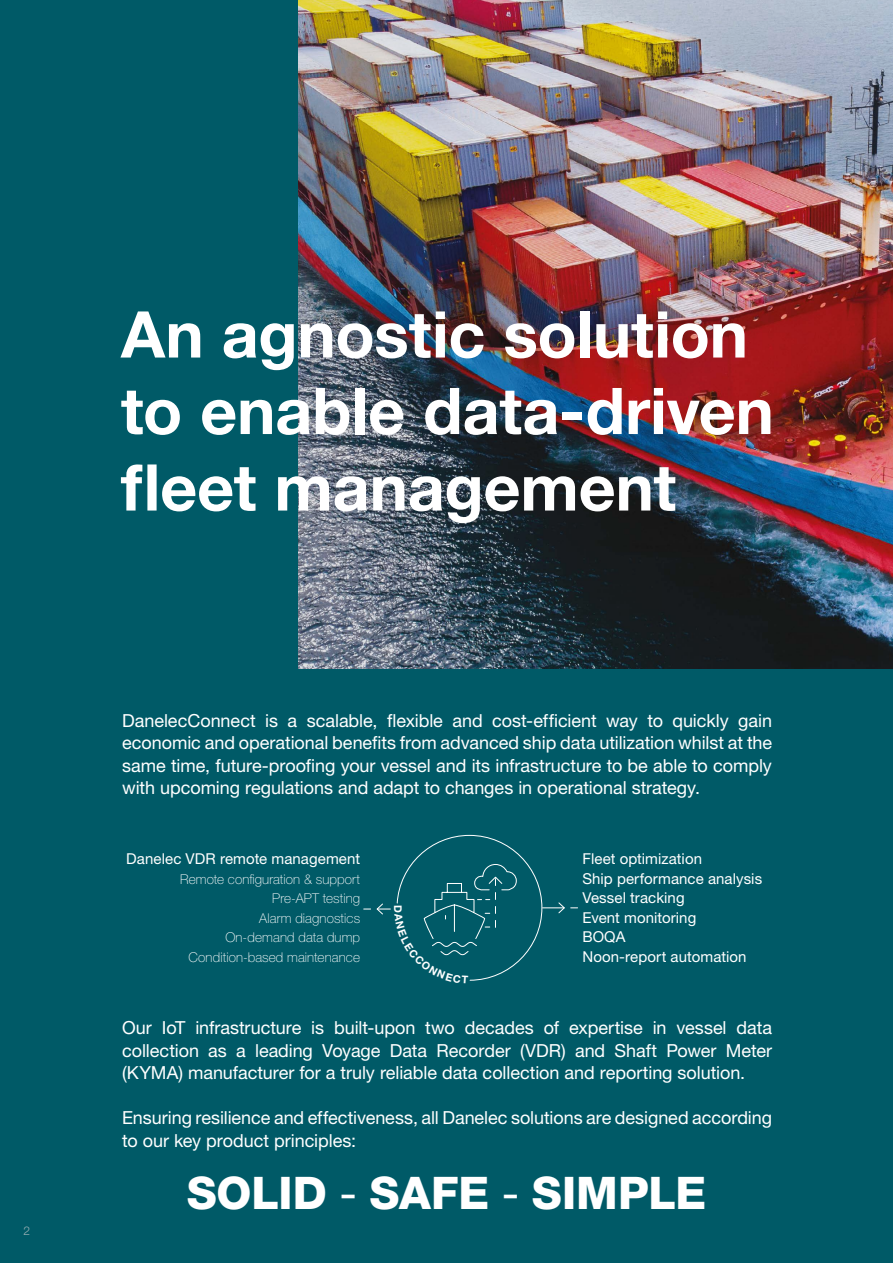
<style>
.page{position:relative;width:893px;height:1263px;background:#005a67}
.page>*{position:absolute;margin:0;border:0;box-sizing:border-box;transform-origin:0 0}
.t1{font:700 64.5px/76.5px "Helvetica Neue LT Pro";color:#fff}
.t2{font:800 45px "Helvetica Neue LT Pro";color:#fff}
.t3{font:18px/22.5px "Helvetica Neue LT Pro";letter-spacing:-.005em;color:#fff;text-align:justify}
.t4{font:15px/19.5px "Helvetica Neue LT Pro";letter-spacing:.005em;color:#fff}
.t5{font:100 13.5px/19.5px "Helvetica Neue LT Pro";letter-spacing:.01em;color:#fff;text-align:right}
.t6{font:300 12px "Helvetica Neue LT Pro";color:#98afb3}
.s1{font-weight:400}
</style>
<div class="page">
<img style="left:299px;top:0;width:594px;height:669px">
<svg style="left:364px;top:834px;width:214px;height:147px"></svg>
<p class="t6" style="left:24px;top:1224px;width:8px">2</p>
<h1 class="t1" style="left:121px;top:295px;width:654px">An agnostic solution to enable data-driven fleet management</h1>
<p class="t3" style="left:122px;top:709px;width:651px">DanelecConnect is a scalable, flexible and cost-efficient way to quickly gain economic and operational benefits from advanced ship data utilization whilst at the same time, future-proofing your vessel and its infrastructure to be able to comply with upcoming regulations and adapt to changes in operational strategy.</p>
<p class="t4" style="left:126px;top:849px;width:235px">Danelec VDR remote management</p>
<p class="t5" style="left:180px;top:869px;width:182px">Remote configuration &amp; support<br>Pre-APT testing<br>Alarm diagnostics<br>On-demand data dump<br>Condition-based maintenance</p>
<p class="t4" style="left:582px;top:849px;width:181px">Fleet optimization<br>Ship performance analysis<br>Vessel tracking<br>Event monitoring<br>BOQA<br>Noon-report automation</p>
<p class="t3" style="left:122px;top:1016px;width:651px">Our IoT infrastructure is built-upon two decades of expertise in vessel data collection as a leading Voyage Data Recorder (VDR) and Shaft Power Meter (KYMA) manufacturer for a truly reliable data collection and reporting solution.</p>
<p class="t3" style="left:122px;top:1106px;width:651px">Ensuring resilience and effectiveness, all Danelec solutions are designed according to our key product principles:</p>
<h2 class="t2" style="left:187px;top:1166px;width:521px">SOLID <span class="s1">-</span> SAFE <span class="s1">-</span> SIMPLE</h2>
</div>
